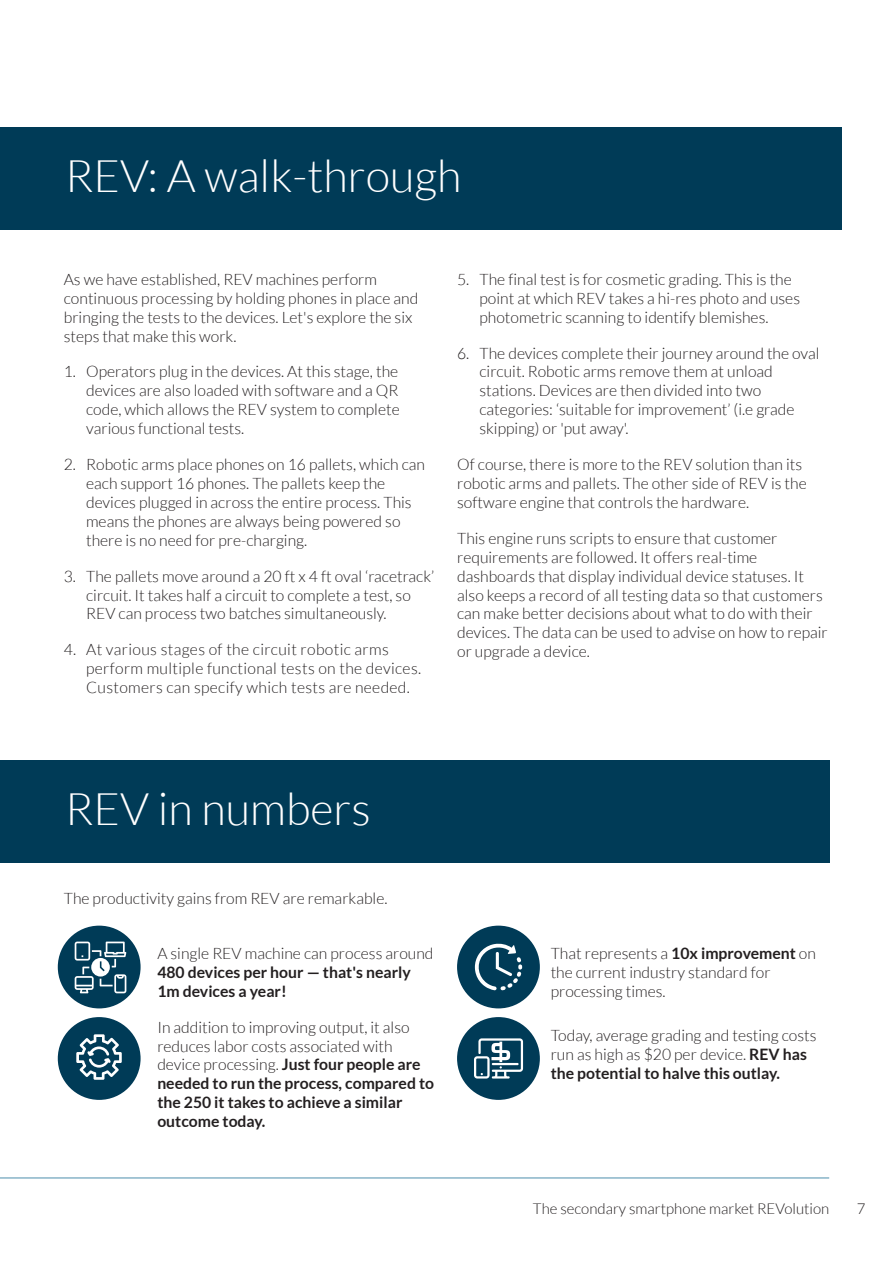
<style>
.page{position:relative;width:893px;height:1263px;background:#fff}
.page>*{position:absolute;margin:0;border:0;box-sizing:border-box;transform-origin:0 0}
.t1{font:300 45px "Lato";color:#fff}
.t2{font:300 15.75px/18.9px "Lato";color:#231f20}
.t3{font:700 15.75px/18.9px "Lato";color:#231f20}
.t4{font:300 15.75px/18.9px "Lato";letter-spacing:.02em;color:#231f20}
.t5{font:300 15px "Lato";color:#231f20}
.s1{font-weight:300}
.s2{font-weight:700}
</style>
<div class="page">
<hr style="left:0;top:1177px;width:829px;height:2px;background:#88b4c8">
<div style="left:0;top:128px;width:842px;height:102px;background:#003b57"></div>
<div style="left:0;top:760px;width:829px;height:102px;background:#003b57"></div>
<div style="left:58px;top:926px;width:83px;height:82px;background:#003b57;border-radius:50%"></div>
<svg style="left:75px;top:941px;width:51px;height:52px"></svg>
<div style="left:58px;top:1017px;width:83px;height:83px;background:#003b57;border-radius:50%"></div>
<div style="left:457px;top:926px;width:83px;height:82px;background:#003b57;border-radius:50%"></div>
<div style="left:457px;top:1017px;width:83px;height:83px;background:#003b57;border-radius:50%"></div>
<svg style="left:474px;top:1038px;width:49px;height:40px"></svg>
<svg style="left:76px;top:1034px;width:46px;height:46px"></svg>
<svg style="left:475px;top:943px;width:47px;height:47px"></svg>
<p class="t1" style="left:65px;top:148px;width:398px">REV: A walk-through</p>
<p class="t2" style="left:64px;top:269px;width:356px">As we have established, REV machines perform continuous processing by holding phones in place and bringing the tests to the devices. Let's explore the six steps that make this work.</p>
<p class="t2" style="left:86px;top:362px;width:315px;text-align:justify;text-indent:-22px">1. Operators plug in the devices. At this stage, the devices are also loaded with software and a QR code, which allows the REV system to complete various functional tests.</p>
<p class="t2" style="left:86px;top:454px;width:341px;text-indent:-22px">2. Robotic arms place phones on 16 pallets, which can each support 16 phones. The pallets keep the devices plugged in across the entire process. This means the phones are always being powered so there is no need for pre-charging.</p>
<p class="t2" style="left:86px;top:566px;width:350px;text-indent:-22px">3. The pallets move around a 20 ft x 4 ft oval ‘racetrack’ circuit. It takes half a circuit to complete a test, so<br>REV can process two batches simultaneously.</p>
<p class="t4" style="left:86px;top:640px;width:337px;text-indent:-22px">4. At various stages of the circuit robotic arms perform multiple functional tests on the devices.<br>Customers can specify which tests are needed.</p>
<p class="t2" style="left:479px;top:269px;width:322px;text-indent:-22px">5. The final test is for cosmetic grading. This is the point at which REV takes a hi-res photo and uses photometric scanning to identify blemishes.</p>
<p class="t2" style="left:479px;top:343px;width:342px;text-indent:-22px">6. The devices complete their journey around the oval circuit. Robotic arms remove them at unload stations. Devices are then divided into two categories: ‘suitable for improvement’ (i.e grade skipping) or 'put away'.</p>
<p class="t2" style="left:457px;top:454px;width:351px">Of course, there is more to the REV solution than its robotic arms and pallets. The other side of REV is the software engine that controls the hardware.</p>
<p class="t2" style="left:457px;top:528px;width:372px">This engine runs scripts to ensure that customer requirements are followed. It offers real-time dashboards that display individual device statuses. It also keeps a record of all testing data so that customers can make better decisions about what to do with their devices. The data can be used to advise on how to repair or upgrade a device.</p>
<p class="t1" style="left:65px;top:781px;width:307px">REV in numbers</p>
<p class="t2" style="left:64px;top:888px;width:325px">The productivity gains from REV are remarkable.</p>
<p class="t3" style="left:157px;top:943px;width:278px"><span class="s1">A single REV machine can process around<br></span>480 devices per hour — that's nearly<br>1m devices a year!</p>
<p class="t3" style="left:157px;top:1017px;width:278px"><span class="s1">In addition to improving output, it also reduces labor costs associated with device processing.</span> Just four people are needed to run the process, compared to the 250 it takes to achieve a similar outcome today.</p>
<p class="t2" style="left:551px;top:943px;width:267px">That represents a <span class="s2">10x improvement</span> on the current industry standard for processing times.</p>
<p class="t2" style="left:551px;top:1025px;width:267px">Today, average grading and testing costs run as high as $20 per device. <span class="s2">REV has the potential to halve this outlay.</span></p>
<p class="t5" style="left:533px;top:1199px;width:298px">The secondary smartphone market REVolution</p>
<p class="t5" style="left:857px;top:1199px;width:10px">7</p>
</div>
